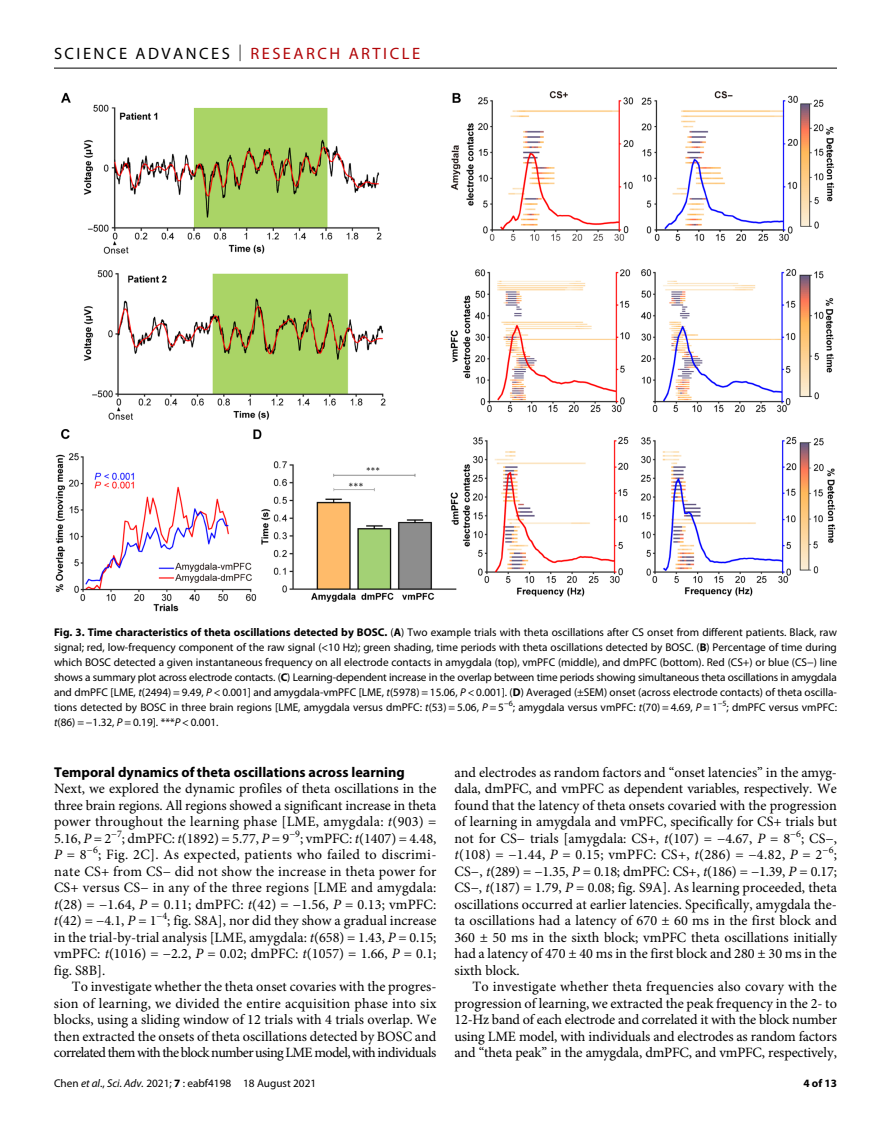
<style>
.page{position:relative;width:891px;height:1134px;background:#fff}
.page>*{position:absolute;margin:0;border:0;box-sizing:border-box;transform-origin:0 0}
.t1{font:16.5px "Myriad Pro";letter-spacing:.15em;color:#000}
.t2{font:14.25px/16.5px "Minion Pro";color:#000;text-align:justify}
.t3{font:700 14.25px "Myriad Pro";color:#000}
.t4{font:11.25px/15px "Myriad Pro";color:#000;text-align:justify}
.t5{font:700 11.25px "Myriad Pro";color:#000}
.s1{font-weight:300}
.s2{color:#b10508}
.s3{font-weight:700}
.s4{font-style:italic}
</style>
<div class="page">
<hr style="left:54px;top:68px;width:783px;height:1px;background:#000">
<img style="left:55px;top:91px;width:781px;height:521px">
<p class="t1" style="left:54px;top:40px;width:368px">SCIENCE ADVANCES <span class="s1">|</span> <span class="s2">RESEARCH ARTICLE</span></p>
<p class="t4" style="left:54px;top:625px;width:785px"><span class="s3">Fig. 3. Time characteristics of theta oscillations detected by BOSC.</span> (<span class="s3">A</span>) Two example trials with theta oscillations after CS onset from different patients. Black, raw signal; red, low-frequency component of the raw signal (&lt;10 Hz); green shading, time periods with theta oscillations detected by BOSC. (<span class="s3">B</span>) Percentage of time during which BOSC detected a given instantaneous frequency on all electrode contacts in amygdala (top), vmPFC (middle), and dmPFC (bottom). Red (CS+) or blue (CS−) line shows a summary plot across electrode contacts. (<span class="s3">C</span>) Learning-dependent increase in the overlap between time periods showing simultaneous theta oscillations in amygdala and dmPFC [LME, <span class="s4">t</span>(2494) = 9.49, <span class="s4">P</span> &lt; 0.001] and amygdala-vmPFC [LME, <span class="s4">t</span>(5978) = 15.06, <span class="s4">P</span> &lt; 0.001]. (<span class="s3">D</span>) Averaged (±SEM) onset (across electrode contacts) of theta oscilla&shy;tions detected by BOSC in three brain regions [LME, amygdala versus dmPFC: <span class="s4">t</span>(53) = 5.06, <span class="s4">P</span> = 5<sup>−6</sup>; amygdala versus vmPFC: <span class="s4">t</span>(70) = 4.69, <span class="s4">P</span> = 1<sup>−5</sup>; dmPFC versus vmPFC: <span class="s4">t</span>(86) = −1.32, <span class="s4">P</span> = 0.19]. ***<span class="s4">P</span> &lt; 0.001.</p>
<p class="t3" style="left:54px;top:760px;width:352px">Temporal dynamics of theta oscillations across learning</p>
<p class="t2" style="left:54px;top:782px;width:384px">Next, we explored the dynamic profiles of theta oscillations in the three brain regions. All regions showed a significant increase in theta power throughout the learning phase [LME, amygdala: <span class="s4">t</span>(903) = 5.16, <span class="s4">P</span> = 2<sup>−7</sup>; dmPFC: <span class="s4">t</span>(1892) = 5.77, <span class="s4">P</span> = 9<sup>−9</sup>; vmPFC: <span class="s4">t</span>(1407) = 4.48, <span class="s4">P</span> = 8<sup>−6</sup>; Fig. 2C]. As expected, patients who failed to discrimi&shy;nate CS+ from CS− did not show the increase in theta power for CS+ versus CS− in any of the three regions [LME and amygdala: <span class="s4">t</span>(28) = −1.64, <span class="s4">P</span> = 0.11; dmPFC: <span class="s4">t</span>(42) = −1.56, <span class="s4">P</span> = 0.13; vmPFC: <span class="s4">t</span>(42) = −4.1, <span class="s4">P</span> = 1<sup>−4</sup>; fig. S8A], nor did they show a gradual increase in the trial-by-trial analysis [LME, amygdala: <span class="s4">t</span>(658) = 1.43, <span class="s4">P</span> = 0.15; vmPFC: <span class="s4">t</span>(1016) = −2.2, <span class="s4">P</span> = 0.02; dmPFC: <span class="s4">t</span>(1057) = 1.66, <span class="s4">P</span> = 0.1; fig. S8B].</p>
<p class="t2" style="left:54px;top:980px;width:384px;text-indent:18px">To investigate whether the theta onset covaries with the progres&shy;sion of learning, we divided the entire acquisition phase into six blocks, using a sliding window of 12 trials with 4 trials overlap. We then extracted the onsets of theta oscillations detected by BOSC and correlated them with the block number using LME model, with individuals</p>
<p class="t4" style="left:54px;top:1076px;width:264px">Chen <span class="s4">et al</span>., <span class="s4">Sci. Adv.</span> 2021; <span class="s3">7</span> : eabf4198 18 August 2021</p>
<p class="t2" style="left:454px;top:765px;width:384px">and electrodes as random factors and “onset latencies” in the amyg&shy;dala, dmPFC, and vmPFC as dependent variables, respectively. We found that the latency of theta onsets covaried with the progression of learning in amygdala and vmPFC, specifically for CS+ trials but not for CS− trials [amygdala: CS+, <span class="s4">t</span>(107) = −4.67, <span class="s4">P</span> = 8<sup>−6</sup>; CS−, <span class="s4">t</span>(108) = −1.44, <span class="s4">P</span> = 0.15; vmPFC: CS+, <span class="s4">t</span>(286) = −4.82, <span class="s4">P</span> = 2<sup>−6</sup>; CS−, <span class="s4">t</span>(289) = −1.35, <span class="s4">P</span> = 0.18; dmPFC: CS+, <span class="s4">t</span>(186) = −1.39, <span class="s4">P</span> = 0.17; CS−, <span class="s4">t</span>(187) = 1.79, <span class="s4">P</span> = 0.08; fig. S9A]. As learning proceeded, theta oscillations occurred at earlier latencies. Specifically, amygdala the&shy;ta oscillations had a latency of 670 ± 60 ms in the first block and 360 ± 50 ms in the sixth block; vmPFC theta oscillations initially had a latency of 470 ± 40 ms in the first block and 280 ± 30 ms in the sixth block.</p>
<p class="t2" style="left:454px;top:980px;width:384px;text-indent:18px">To investigate whether theta frequencies also covary with the progression of learning, we extracted the peak frequency in the 2- to 12-Hz band of each electrode and correlated it with the block number using LME model, with individuals and electrodes as random factors and “theta peak” in the amygdala, dmPFC, and vmPFC, respectively,</p>
<p class="t5" style="left:803px;top:1074px;width:35px">4 of 13</p>
</div>
